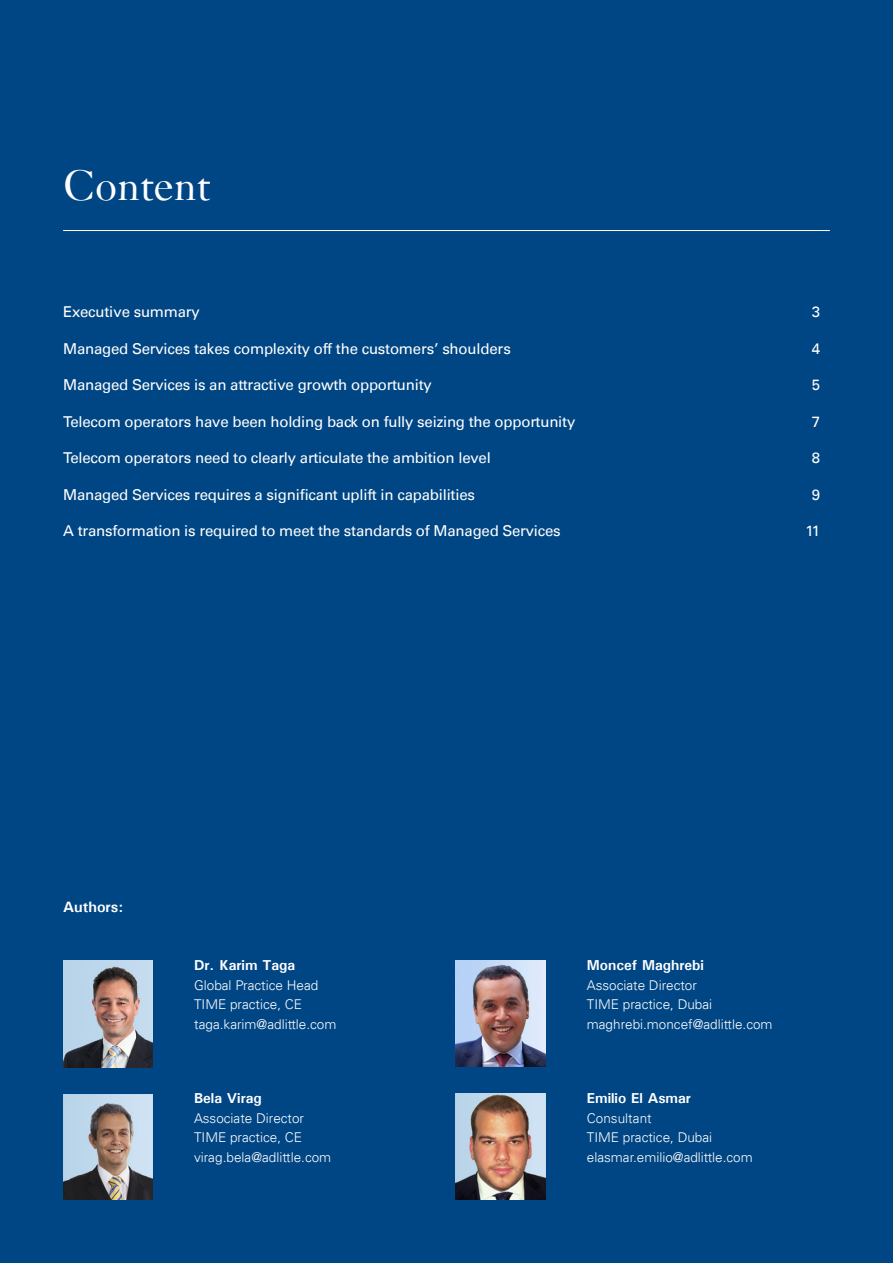
<style>
.page{position:relative;width:893px;height:1263px;background:#004684}
.page>*{position:absolute;margin:0;border:0;box-sizing:border-box;transform-origin:0 0}
.t1{font:45px "Janson";color:#fff}
.ADL-Content{font:15px "Univers LT";letter-spacing:-.015em;color:#fff}
.ADL_Bhead{font:700 15px "Univers";color:#fff}
.ADL-Author-Name{font:700 14.4px "Univers";color:#fff}
.ADL-Author_Mail{font:300 13.5px "Univers LT";color:#fff}
</style>
<div class="page">
<hr style="left:63px;top:230px;width:767px;height:1px;background:#fff">
<img style="left:63px;top:961px;width:89px;height:106px">
<img style="left:63px;top:1095px;width:89px;height:105px">
<img style="left:456px;top:960px;width:89px;height:107px">
<img style="left:456px;top:1093px;width:89px;height:107px">
<h1 class="t1" style="left:63px;top:159px;width:149px">Content</h1>
<p class="ADL-Content" style="left:63px;top:303px;width:138px">Executive summary</p>
<p class="ADL-Content" style="left:812px;top:303px;width:10px">3</p>
<p class="ADL-Content" style="left:63px;top:339px;width:449px">Managed Services takes complexity off the customers’ shoulders</p>
<p class="ADL-Content" style="left:812px;top:339px;width:10px">4</p>
<p class="ADL-Content" style="left:63px;top:376px;width:370px">Managed Services is an attractive growth opportunity</p>
<p class="ADL-Content" style="left:812px;top:376px;width:10px">5</p>
<p class="ADL-Content" style="left:63px;top:412px;width:514px">Telecom operators have been holding back on fully seizing the opportunity</p>
<p class="ADL-Content" style="left:812px;top:412px;width:10px">7</p>
<p class="ADL-Content" style="left:63px;top:449px;width:429px">Telecom operators need to clearly articulate the ambition level</p>
<p class="ADL-Content" style="left:812px;top:449px;width:10px">8</p>
<p class="ADL-Content" style="left:63px;top:485px;width:413px">Managed Services requires a significant uplift in capabilities</p>
<p class="ADL-Content" style="left:812px;top:485px;width:10px">9</p>
<p class="ADL-Content" style="left:63px;top:522px;width:499px">A transformation is required to meet the standards of Managed Services</p>
<p class="ADL-Content" style="left:806px;top:522px;width:16px">11</p>
<p class="ADL_Bhead" style="left:63px;top:898px;width:62px">Authors:</p>
<p class="ADL-Author-Name" style="left:194px;top:956px;width:103px">Dr. Karim Taga</p>
<p class="ADL-Author_Mail" style="left:194px;top:977px;width:126px">Global Practice Head</p>
<p class="ADL-Author_Mail" style="left:194px;top:996px;width:110px">TIME practice, CE</p>
<p class="ADL-Author_Mail" style="left:194px;top:1016px;width:144px">taga.karim@adlittle.com</p>
<p class="ADL-Author-Name" style="left:194px;top:1090px;width:69px">Bela Virag</p>
<p class="ADL-Author_Mail" style="left:194px;top:1110px;width:112px">Associate Director</p>
<p class="ADL-Author_Mail" style="left:194px;top:1129px;width:110px">TIME practice, CE</p>
<p class="ADL-Author_Mail" style="left:194px;top:1149px;width:139px">virag.bela@adlittle.com</p>
<p class="ADL-Author-Name" style="left:587px;top:956px;width:119px">Moncef Maghrebi</p>
<p class="ADL-Author_Mail" style="left:587px;top:977px;width:112px">Associate Director</p>
<p class="ADL-Author_Mail" style="left:587px;top:996px;width:127px">TIME practice, Dubai</p>
<p class="ADL-Author_Mail" style="left:587px;top:1016px;width:187px">maghrebi.moncef@adlittle.com</p>
<p class="ADL-Author-Name" style="left:587px;top:1090px;width:105px">Emilio El Asmar</p>
<p class="ADL-Author_Mail" style="left:587px;top:1110px;width:66px">Consultant</p>
<p class="ADL-Author_Mail" style="left:587px;top:1129px;width:127px">TIME practice, Dubai</p>
<p class="ADL-Author_Mail" style="left:587px;top:1149px;width:167px">elasmar.emilio@adlittle.com</p>
</div>
